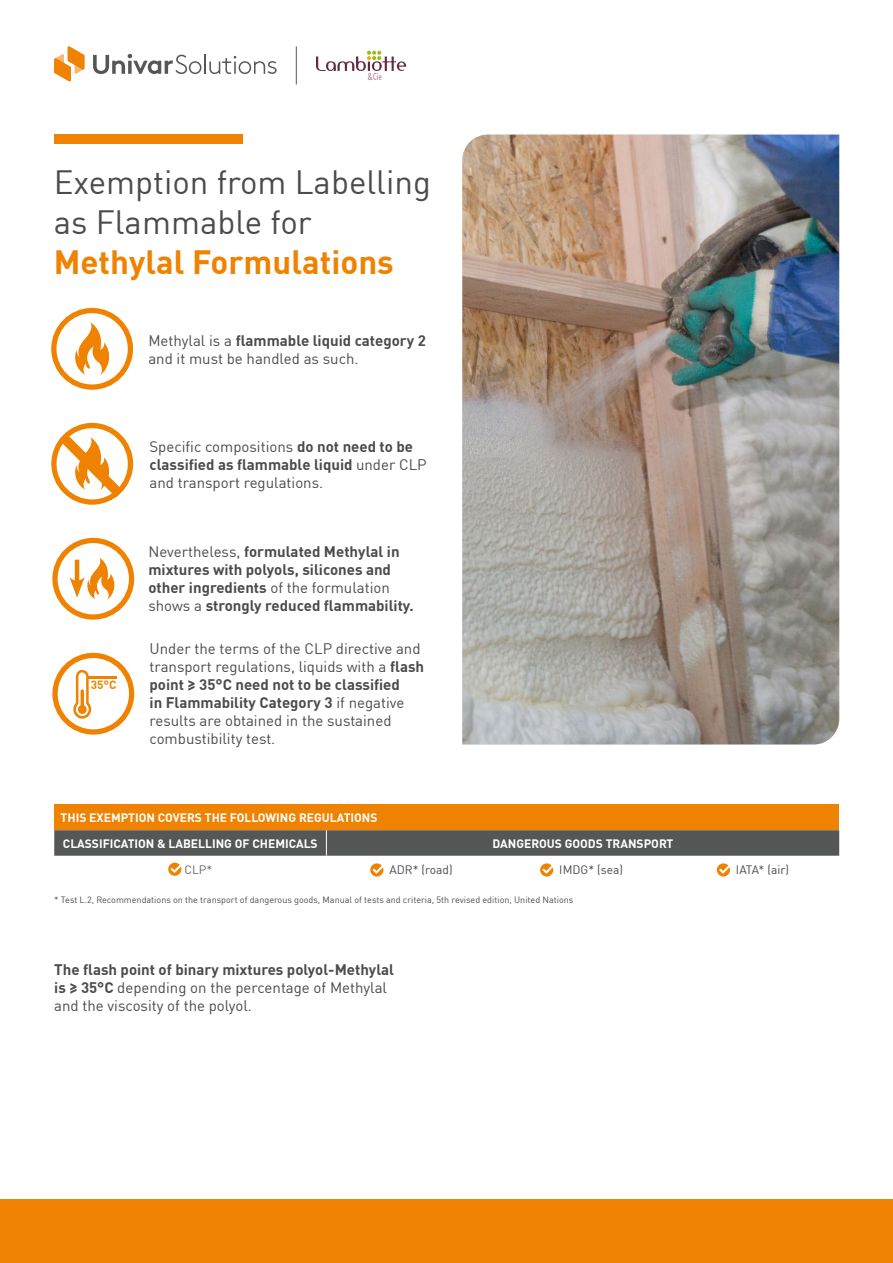
<style>
.page{position:relative;width:893px;height:1263px;background:#fff}
.page>*{position:absolute;margin:0;border:0;box-sizing:border-box;transform-origin:0 0}
.t1{font:33px/39.6px "DIN Pro";color:#4b4b4d}
.t2{font:700 33px "DIN Pro";color:#ef8200}
.t3{font:15px/18px "DIN Pro";color:#4b4b4d}
.t4{font:700 15px/18px "DIN Pro";color:#4b4b4d}
.t5{font:700 12px/25.5px "DIN Pro";color:#fff}
.t6{font:12px "DIN Pro";color:#4b4b4d}
.t7{font:12px "DIN Pro";color:#646567}
.t8{font:700 11.7px "DIN Pro";color:#ef8200}
.t9{font:9px "DIN Pro";color:#4b4b4d}
.s1{font-weight:700}
.s2{font-weight:400}
</style>
<div class="page">
<svg style="left:316px;top:51px;width:90px;height:29px"></svg>
<hr style="left:296px;top:46px;width:1px;height:38px;background:#555756">
<svg style="left:93px;top:54px;width:184px;height:20px"></svg>
<svg style="left:54px;top:46px;width:30px;height:35px"></svg>
<div style="left:54px;top:135px;width:188px;height:9px;background:#ef8200"></div>
<img style="left:462px;top:135px;width:377px;height:609px">
<div style="left:51px;top:308px;width:82px;height:82px;border:5px solid #ef8200;border-radius:50%"></div>
<div style="left:52px;top:538px;width:82px;height:82px;border:5px solid #ef8200;border-radius:50%"></div>
<div style="left:51px;top:423px;width:82px;height:82px;border:5px solid #ef8200;border-radius:50%"></div>
<div style="left:52px;top:653px;width:82px;height:82px;border:5px solid #ef8200;border-radius:50%"></div>
<div style="left:54px;top:805px;width:785px;height:25px;background:#ef8200"></div>
<svg style="left:54px;top:830px;width:785px;height:26px;background:#585a59"></svg>
<svg style="left:168px;top:863px;width:13px;height:13px"></svg>
<svg style="left:370px;top:863px;width:13px;height:13px"></svg>
<svg style="left:540px;top:863px;width:13px;height:13px"></svg>
<svg style="left:717px;top:863px;width:13px;height:13px"></svg>
<div style="left:0;top:1199px;width:893px;height:64px;background:#ef8200"></div>
<svg style="left:75px;top:322px;width:35px;height:53px"></svg>
<svg style="left:69px;top:557px;width:46px;height:43px"></svg>
<svg style="left:60px;top:434px;width:63px;height:63px"></svg>
<svg style="left:73px;top:670px;width:18px;height:49px"></svg>
<hr style="left:87px;top:676px;width:29px;height:2px;background:#ef8200">
<h1 class="t1" style="left:54px;top:161px;width:379px">Exemption from Labelling as Flammable for</h1>
<h1 class="t2" style="left:54px;top:236px;width:342px">Methylal Formulations</h1>
<p class="t3" style="left:148px;top:330px;width:279px">Methylal is a <span class="s1">flammable liquid category 2 </span>and it must be handled as such.</p>
<p class="t8" style="left:91px;top:676px;width:27px">35°C</p>
<p class="t3" style="left:149px;top:436px;width:279px">Specific compositions <span class="s1">do not need to be classified as flammable liquid</span> under CLP and transport regulations.</p>
<p class="t4" style="left:148px;top:542px;width:267px"><span class="s2">Nevertheless,</span> formulated Methylal in mixtures with polyols, silicones and other ingredients <span class="s2">of the formulation shows a</span> strongly reduced flammability.</p>
<p class="t3" style="left:150px;top:639px;width:276px">Under the terms of the CLP directive and transport regulations, liquids with a <span class="s1">flash point ≥ 35°C need not to be classified<br>in Flammability Category 3</span> if negative results are obtained in the sustained combustibility test.</p>
<p class="t5" style="left:61px;top:804px;width:318px">THIS EXEMPTION COVERS THE FOLLOWING REGULATIONS<br>CLASSIFICATION &amp; LABELLING OF CHEMICALS</p>
<p class="t5" style="left:492px;top:830px;width:183px">DANGEROUS GOODS TRANSPORT</p>
<p class="t7" style="left:184px;top:861px;width:29px">CLP*</p>
<p class="t6" style="left:389px;top:860px;width:65px">ADR* (road)</p>
<p class="t6" style="left:559px;top:860px;width:65px">IMDG* (sea)</p>
<p class="t6" style="left:736px;top:860px;width:55px">IATA* (air)</p>
<p class="t9" style="left:54px;top:893px;width:521px">* Test L.2, Recommendations on the transport of dangerous goods, Manual of tests and criteria, 5th revised edition, United Nations</p>
<p class="t3" style="left:54px;top:959px;width:341px"><span class="s1">The flash point of binary mixtures polyol-Methylal is ≥ 35°C</span> depending on the percentage of Methylal and the viscosity of the polyol.</p>
</div>
